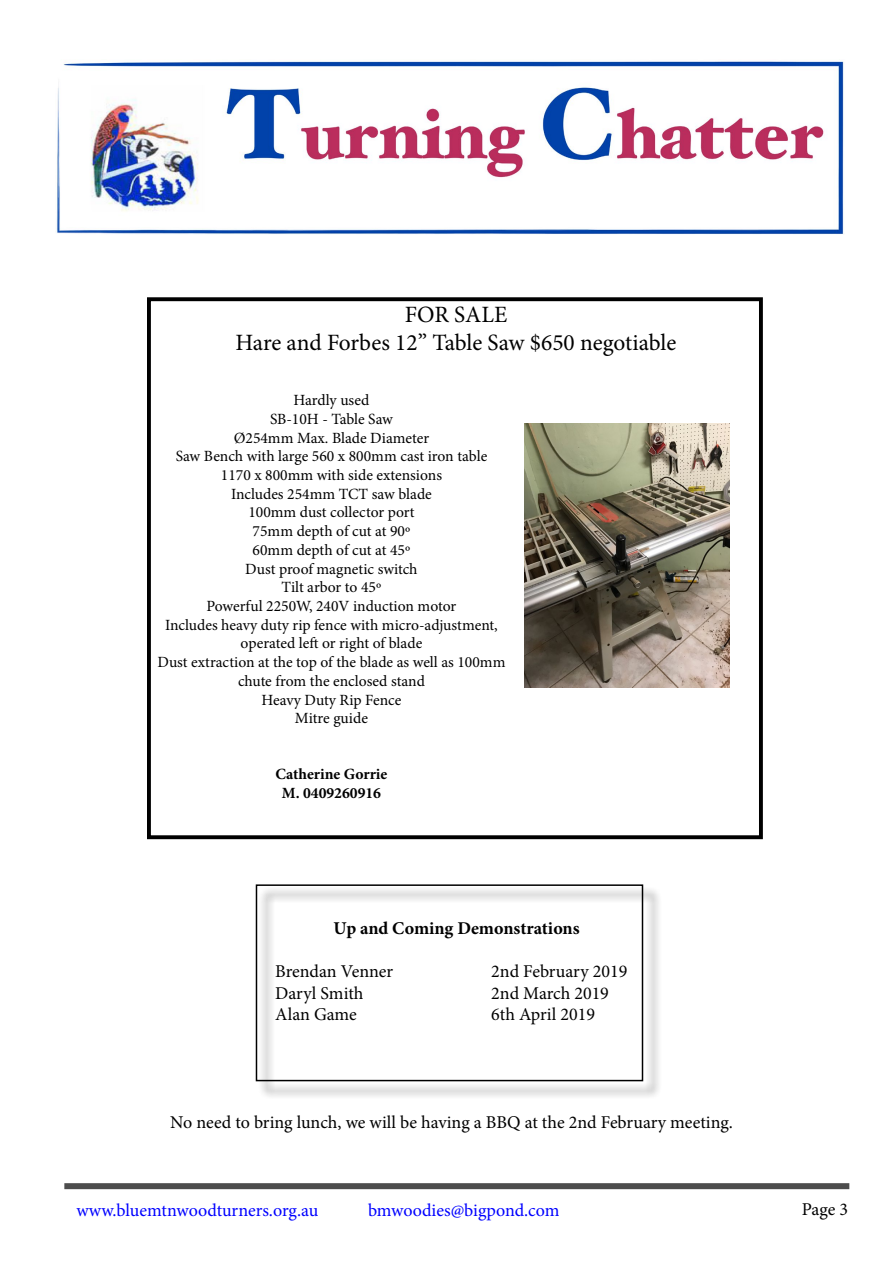
<style>
.page{position:relative;width:893px;height:1263px;background:#fff}
.page>*{position:absolute;margin:0;border:0;box-sizing:border-box;transform-origin:0 0}
.t1{font:23.4px/28px "Minion Pro";letter-spacing:-.005em;color:#000;text-align:center}
.t2{font:18px "Minion Pro";color:#000}
.t3{font:18px "Minion Pro";color:#00f}
.t4{font:700 18px "Minion Pro";letter-spacing:-.005em;color:#000}
.t5{font:15.6px/18.8px "Minion Pro";color:#000;text-align:center}
.t6{font:700 15.6px/18.8px "Minion Pro";color:#000;text-align:center}
</style>
<div class="page">
<img style="left:56px;top:61px;width:788px;height:173px">
<div style="left:64px;top:1183px;width:785px;height:6px;background:#4d4d4d"></div>
<img style="left:524px;top:424px;width:206px;height:263px">
<div style="left:147px;top:297px;width:616px;height:542px;border:4px solid #000"></div>
<div style="left:258px;top:887px;width:404px;height:213px;background:#000;opacity:.75"></div>
<div style="left:256px;top:884px;width:387px;height:197px;border:2px solid #000"></div>
<h1 class="t1" style="left:236px;top:300px;width:442px">FOR SALE<br>Hare and Forbes 12” Table Saw $650 negotiable</h1>
<p class="t5" style="left:157px;top:391px;width:349px">Hardly used<br>SB-10H - Table Saw<br>Ø254mm Max. Blade Diameter<br>Saw Bench with large 560 x 800mm cast iron table<br>1170 x 800mm with side extensions<br>Includes 254mm TCT saw blade<br>100mm dust collector port<br>75mm depth of cut at 90º<br>60mm depth of cut at 45º<br>Dust proof magnetic switch<br>Tilt arbor to 45º<br>Powerful 2250W, 240V induction motor<br>Includes heavy duty rip fence with micro-adjustment, operated left or right of blade<br>Dust extraction at the top of the blade as well as 100mm chute from the enclosed stand<br>Heavy Duty Rip Fence<br>Mitre guide</p>
<p class="t6" style="left:275px;top:765px;width:113px">Catherine Gorrie<br>M. 0409260916</p>
<p class="t4" style="left:334px;top:915px;width:248px">Up and Coming Demonstrations</p>
<p class="t2" style="left:275px;top:959px;width:120px">Brendan Venner</p>
<p class="t2" style="left:491px;top:959px;width:138px">2nd February 2019</p>
<p class="t2" style="left:275px;top:981px;width:90px">Daryl Smith</p>
<p class="t2" style="left:491px;top:981px;width:119px">2nd March 2019</p>
<p class="t2" style="left:275px;top:1002px;width:83px">Alan Game</p>
<p class="t2" style="left:491px;top:1002px;width:105px">6th April 2019</p>
<p class="t2" style="left:170px;top:1110px;width:564px">No need to bring lunch, we will be having a BBQ at the 2nd February meeting.</p>
<p class="t3" style="left:76px;top:1198px;width:243px">www.bluemtnwoodturners.org.au</p>
<p class="t3" style="left:368px;top:1198px;width:193px">bmwoodies@bigpond.com</p>
<p class="t2" style="left:802px;top:1197px;width:48px">Page 3</p>
</div>
